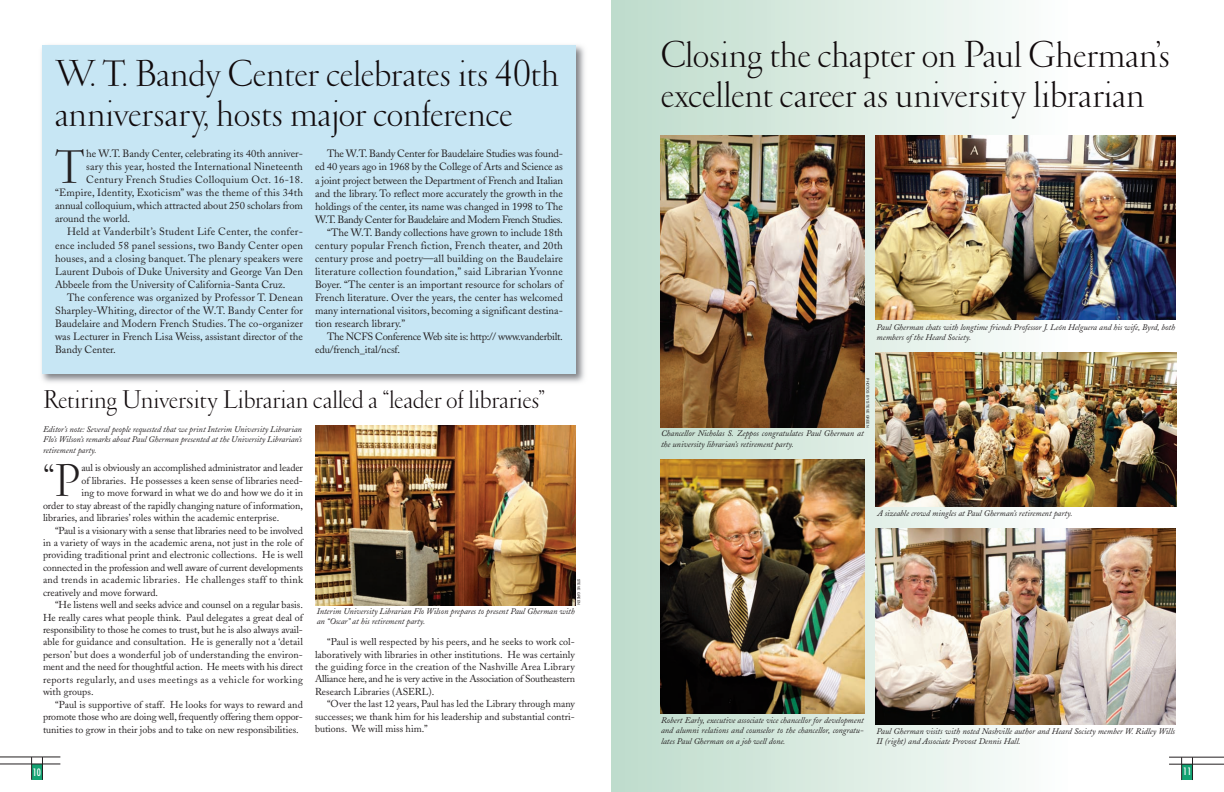
<style>
.page{position:relative;width:1224px;height:792px;background:#fff}
.page>*{position:absolute;margin:0;border:0;box-sizing:border-box;transform-origin:0 0}
.t1{font:300 48.7px "Garamond";color:#231f20}
.t2{font:300 46.4px "Garamond";color:#231f20}
.t3{font:300 38px/40px "Garamond";color:#110a0c}
.t4{font:300 26px "Garamond";color:#110a0c}
.t5{font:10.5px "Adobe Caslon";letter-spacing:.005em;color:#231f20}
.t6{font:10.5px "Adobe Caslon";letter-spacing:.025em;color:#231f20}
.t7{font:10.5px "Adobe Caslon";letter-spacing:-.035em;color:#231f20}
.t8{font:10.5px "Adobe Caslon";letter-spacing:.03em;color:#231f20}
.t9{font:10.5px "Adobe Caslon";letter-spacing:-.025em;color:#231f20}
.t10{font:10.5px "Adobe Caslon";letter-spacing:-.02em;color:#231f20}
.t11{font:10px/12.5px "Adobe Caslon";color:#231f20;text-align:justify}
.t12{font:10px "Adobe Caslon";letter-spacing:.03em;color:#231f20}
.t13{font:10px "Adobe Caslon";letter-spacing:.04em;color:#231f20}
.t14{font:condensed 10px "Futura";color:#fff}
.t15{font:italic 8.5px/10.6px "Adobe Caslon";letter-spacing:-.005em;color:#231f20}
.t16{font:3.7px "Helvetica Neue";letter-spacing:.03em;color:#231f20}
</style>
<div class="page">
<div style="left:611px;top:0;width:457px;height:792px;background:linear-gradient(to right,#bedccc,#f9f9f7)"></div>
<div style="left:1182px;top:764px;width:10px;height:16px;background:#13a272"></div>
<hr style="left:1169px;top:764px;width:55px;height:1px;background:#231f20">
<hr style="left:1169px;top:757px;width:55px;height:1px;background:#231f20">
<svg style="left:1181px;top:757px;width:1px;height:23px"></svg>
<svg style="left:1192px;top:757px;width:1px;height:23px"></svg>
<div style="left:32px;top:764px;width:11px;height:16px;background:#13a272"></div>
<hr style="left:0;top:764px;width:60px;height:1px;background:#231f20">
<hr style="left:0;top:757px;width:60px;height:1px;background:#231f20">
<svg style="left:31px;top:757px;width:1px;height:23px"></svg>
<svg style="left:42px;top:757px;width:1px;height:23px"></svg>
<img style="left:41px;top:45px;width:544px;height:338px">
<div style="left:42px;top:45px;width:534px;height:329px;background:#c7e6f4"></div>
<img style="left:316px;top:425px;width:260px;height:180px">
<img style="left:876px;top:353px;width:301px;height:153px">
<img style="left:876px;top:529px;width:300px;height:195px">
<img style="left:660px;top:136px;width:204px;height:291px">
<img style="left:660px;top:459px;width:204px;height:254px">
<img style="left:876px;top:136px;width:300px;height:184px">
<h3 class="t3" style="left:55px;top:53px;width:506px">W. T. Bandy Center celebrates its 40th anniversary, hosts major conference</h3>
<h1 class="t1" style="left:55px;top:138px;width:31px">T</h1>
<p class="t5" style="left:86px;top:150px;width:218px">he W.T. Bandy Center, celebrating its 40th anniver-</p>
<p class="t5" style="left:86px;top:163px;width:218px">sary this year, hosted the International Nineteenth</p>
<p class="t6" style="left:86px;top:176px;width:218px">Century French Studies Colloquium Oct. 16-18.</p>
<p class="t5" style="left:55px;top:189px;width:250px">“Empire, Identity, Exoticism” was the theme of this 34th</p>
<p class="t5" style="left:55px;top:202px;width:250px">annual colloquium, which attracted about 250 scholars from</p>
<p class="t5" style="left:55px;top:215px;width:77px">around the world.</p>
<p class="t6" style="left:67px;top:228px;width:237px">Held at Vanderbilt’s Student Life Center, the confer-</p>
<p class="t5" style="left:55px;top:241px;width:250px">ence included 58 panel sessions, two Bandy Center open</p>
<p class="t5" style="left:55px;top:254px;width:249px">houses, and a closing banquet. The plenary speakers were</p>
<p class="t5" style="left:55px;top:267px;width:249px">Laurent Dubois of Duke University and George Van Den</p>
<p class="t5" style="left:55px;top:280px;width:232px">Abbeele from the University of California-Santa Cruz.</p>
<p class="t5" style="left:67px;top:293px;width:237px">The conference was organized by Professor T. Denean</p>
<p class="t5" style="left:55px;top:306px;width:249px">Sharpley-Whiting, director of the W.T. Bandy Center for</p>
<p class="t5" style="left:55px;top:320px;width:249px">Baudelaire and Modern French Studies. The co-organizer</p>
<p class="t5" style="left:55px;top:333px;width:249px">was Lecturer in French Lisa Weiss, assistant director of the</p>
<p class="t5" style="left:55px;top:346px;width:62px">Bandy Center.</p>
<p class="t10" style="left:327px;top:150px;width:237px">The W.T. Bandy Center for Baudelaire Studies was found-</p>
<p class="t5" style="left:315px;top:163px;width:249px">ed 40 years ago in 1968 by the College of Arts and Science as</p>
<p class="t5" style="left:315px;top:176px;width:250px">a joint project between the Department of French and Italian</p>
<p class="t5" style="left:315px;top:189px;width:249px">and the library. To reflect more accurately the growth in the</p>
<p class="t5" style="left:315px;top:202px;width:250px">holdings of the center, its name was changed in 1998 to The</p>
<p class="t7" style="left:315px;top:215px;width:249px">W.T. Bandy Center for Baudelaire and Modern French Studies.</p>
<p class="t5" style="left:327px;top:228px;width:237px">“The W.T. Bandy collections have grown to include 18th</p>
<p class="t5" style="left:315px;top:241px;width:249px">century popular French fiction, French theater, and 20th</p>
<p class="t5" style="left:315px;top:255px;width:249px">century prose and poetry—all building on the Baudelaire</p>
<p class="t8" style="left:315px;top:268px;width:249px">literature collection foundation,” said Librarian Yvonne</p>
<p class="t5" style="left:315px;top:281px;width:250px">Boyer. “The center is an important resource for scholars of</p>
<p class="t5" style="left:315px;top:294px;width:249px">French literature. Over the years, the center has welcomed</p>
<p class="t5" style="left:315px;top:307px;width:249px">many international visitors, becoming a significant destina-</p>
<p class="t5" style="left:315px;top:320px;width:92px">tion research library.”</p>
<p class="t9" style="left:327px;top:333px;width:237px">The NCFS Conference Web site is: http:// www.vanderbilt.</p>
<p class="t5" style="left:315px;top:346px;width:87px">edu/french_ital/ncsf.</p>
<h3 class="t4" style="left:43px;top:384px;width:503px">Retiring University Librarian called a “leader of libraries”</h3>
<p class="t15" style="left:43px;top:425px;width:261px;text-align:justify">Editor’s note: Several people requested that we print Interim University Librarian Flo’s Wilson’s remarks about Paul Gherman presented at the University Librarian’s retirement party.</p>
<h2 class="t2" style="left:43px;top:453px;width:38px">“P</h2>
<p class="t11" style="left:81px;top:463px;width:223px">aul is obviously an accomplished administrator and leader</p>
<p class="t11" style="left:81px;top:475px;width:223px">of libraries. He possesses a keen sense of libraries need-</p>
<p class="t11" style="left:81px;top:488px;width:223px">ing to move forward in what we do and how we do it in</p>
<p class="t11" style="left:43px;top:500px;width:261px">order to stay abreast of the rapidly changing nature of information,</p>
<p class="t11" style="left:43px;top:513px;width:238px">libraries, and libraries’ roles within the academic enterprise.</p>
<p class="t11" style="left:55px;top:525px;width:249px">“Paul is a visionary with a sense that libraries need to be involved</p>
<p class="t11" style="left:43px;top:538px;width:261px">in a variety of ways in the academic arena, not just in the role of</p>
<p class="t11" style="left:43px;top:550px;width:262px">providing traditional print and electronic collections. He is well</p>
<p class="t11" style="left:43px;top:562px;width:262px">connected in the profession and well aware of current developments</p>
<p class="t12" style="left:43px;top:576px;width:261px">and trends in academic libraries. He challenges staff to think</p>
<p class="t11" style="left:43px;top:587px;width:117px">creatively and move forward.</p>
<p class="t11" style="left:55px;top:600px;width:249px">“He listens well and seeks advice and counsel on a regular basis.</p>
<p class="t11" style="left:43px;top:612px;width:261px">He really cares what people think. Paul delegates a great deal of</p>
<p class="t11" style="left:43px;top:625px;width:261px">responsibility to those he comes to trust, but he is also always avail-</p>
<p class="t11" style="left:43px;top:637px;width:261px">able for guidance and consultation. He is generally not a ‘detail</p>
<p class="t11" style="left:43px;top:649px;width:261px">person’ but does a wonderful job of understanding the environ-</p>
<p class="t11" style="left:43px;top:662px;width:261px">ment and the need for thoughtful action. He meets with his direct</p>
<p class="t13" style="left:43px;top:676px;width:262px">reports regularly, and uses meetings as a vehicle for working</p>
<p class="t11" style="left:43px;top:687px;width:52px">with groups.</p>
<p class="t11" style="left:55px;top:699px;width:249px">“Paul is supportive of staff. He looks for ways to reward and</p>
<p class="t11" style="left:43px;top:712px;width:261px">promote those who are doing well, frequently offering them oppor-</p>
<p class="t11" style="left:43px;top:724px;width:257px">tunities to grow in their jobs and to take on new responsibilities.</p>
<p class="t16" style="left:580px;top:579px;width:27px;rotate:90deg">STEVE GREEN</p>
<p class="t15" style="left:317px;top:607px;width:259px">Interim University Librarian Flo Wilson prepares to present Paul Gherman with an “Oscar” at his retirement party.</p>
<p class="t11" style="left:315px;top:637px;width:262px;text-indent:12px">“Paul is well respected by his peers, and he seeks to work col&shy;laboratively with libraries in other institutions. He was certainly the guiding force in the creation of the Nashville Area Library Alliance here, and he is very active in the Association of Southeastern Research Libraries (ASERL).</p>
<p class="t11" style="left:315px;top:699px;width:262px;text-indent:12px">“Over the last 12 years, Paul has led the Library through many successes; we thank him for his leadership and substantial contri&shy;butions. We will miss him.”</p>
<h3 class="t3" style="left:661px;top:34px;width:510px">Closing the chapter on Paul Gherman’s excellent career as university librarian</h3>
<p class="t15" style="left:877px;top:323px;width:300px">Paul Gherman chats with longtime friends Professor J. León Helguera and his wife, Byrd, both members of the Heard Society.</p>
<p class="t16" style="left:869px;top:378px;width:51px;rotate:90deg">PHOTOS BY STEVE GREEN</p>
<p class="t15" style="left:661px;top:429px;width:204px">Chancellor Nicholas S. Zeppos congratulates Paul Gherman at the university librarian’s retirement party.</p>
<p class="t15" style="left:877px;top:509px;width:197px">A sizeable crowd mingles at Paul Gherman’s retirement party.</p>
<p class="t15" style="left:661px;top:716px;width:204px;text-align:justify">Robert Early, executive associate vice chancellor for development and alumni relations and counselor to the chancellor, congratu&shy;lates Paul Gherman on a job well done.</p>
<p class="t15" style="left:877px;top:727px;width:300px">Paul Gherman visits with noted Nashville author and Heard Society member W. Ridley Wills<br>II (right) and Associate Provost Dennis Hall.</p>
<p class="t14" style="left:33px;top:768px;width:10px">10</p>
<p class="t14" style="left:1183px;top:767px;width:10px">11</p>
</div>
